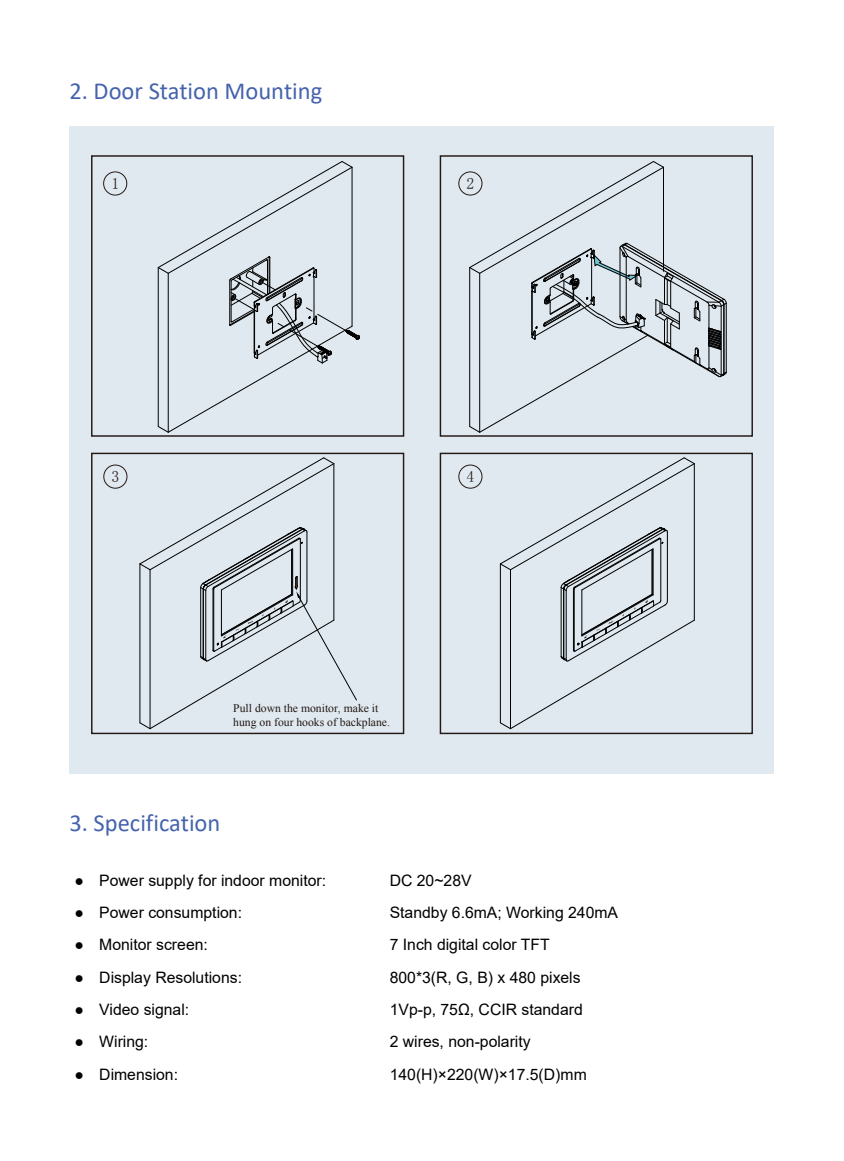
<style>
.page{position:relative;width:844px;height:1161px;background:#fff}
.page>*{position:absolute;margin:0;border:0;box-sizing:border-box;transform-origin:0 0}
.t1{font:24.5px "Calibri";color:#4563ad}
.t2{font:15.75px "Arial";color:#000}
.t3{font:15.75px "N Sim Sun";color:#231815}
.t4{font:11.72px/14px "Times New Roman";color:#231815}
.s1{font-family:"Arial Narrow"}
</style>
<div class="page">
<div style="left:69px;top:127px;width:705px;height:647px;background:#e0e9ef"></div>
<div style="left:91px;top:155px;width:313px;height:282px;border:1px solid #231815"></div>
<div style="left:439px;top:155px;width:313px;height:282px;border:1px solid #231815"></div>
<div style="left:91px;top:453px;width:313px;height:281px;border:1px solid #231815"></div>
<div style="left:439px;top:453px;width:313px;height:281px;border:1px solid #231815"></div>
<div style="left:103px;top:172px;width:24px;height:23px;border:1px solid #231815;border-radius:50%"></div>
<div style="left:458px;top:172px;width:24px;height:23px;border:1px solid #231815;border-radius:50%"></div>
<div style="left:458px;top:465px;width:24px;height:23px;border:1px solid #231815;border-radius:50%"></div>
<div style="left:103px;top:465px;width:24px;height:23px;border:1px solid #231815;border-radius:50%"></div>
<svg style="left:158px;top:161px;width:202px;height:272px"></svg>
<svg style="left:469px;top:161px;width:257px;height:272px"></svg>
<svg style="left:499px;top:457px;width:195px;height:272px"></svg>
<img style="left:584px;top:600px;width:63px;height:39px">
<svg style="left:139px;top:457px;width:218px;height:272px"></svg>
<h1 class="t1" style="left:69px;top:74px;width:254px">2. Door Station Mounting</h1>
<p class="t3" style="left:111px;top:175px;width:9px">1</p>
<p class="t3" style="left:466px;top:175px;width:9px">2</p>
<p class="t3" style="left:112px;top:468px;width:9px">3</p>
<p class="t3" style="left:466px;top:468px;width:9px">4</p>
<p class="t4" style="left:233px;top:701px;width:158px">Pull down the monitor, make it hung on four hooks of backplane.</p>
<h1 class="t1" style="left:69px;top:806px;width:152px">3. Specification</h1>
<p class="t2" style="left:74px;top:869px;width:253px"><span class="s1">●</span> Power supply for indoor monitor:</p>
<p class="t2" style="left:389px;top:869px;width:83px">DC 20~28V</p>
<p class="t2" style="left:74px;top:901px;width:169px"><span class="s1">●</span> Power consumption:</p>
<p class="t2" style="left:389px;top:901px;width:230px">Standby 6.6mA; Working 240mA</p>
<p class="t2" style="left:74px;top:934px;width:135px"><span class="s1">●</span> Monitor screen:</p>
<p class="t2" style="left:389px;top:934px;width:161px">7 Inch digital color TFT</p>
<p class="t2" style="left:74px;top:966px;width:169px"><span class="s1">●</span> Display Resolutions:</p>
<p class="t2" style="left:389px;top:966px;width:192px">800*3(R, G, B) x 480 pixels</p>
<p class="t2" style="left:74px;top:998px;width:116px"><span class="s1">●</span> Video signal:</p>
<p class="t2" style="left:389px;top:998px;width:194px">1Vp-p, 75Ω, CCIR standard</p>
<p class="t2" style="left:74px;top:1031px;width:75px"><span class="s1">●</span> Wiring:</p>
<p class="t2" style="left:389px;top:1031px;width:142px">2 wires, non-polarity</p>
<p class="t2" style="left:74px;top:1063px;width:105px"><span class="s1">●</span> Dimension:</p>
<p class="t2" style="left:389px;top:1063px;width:198px">140(H)×220(W)×17.5(D)mm</p>
</div>
